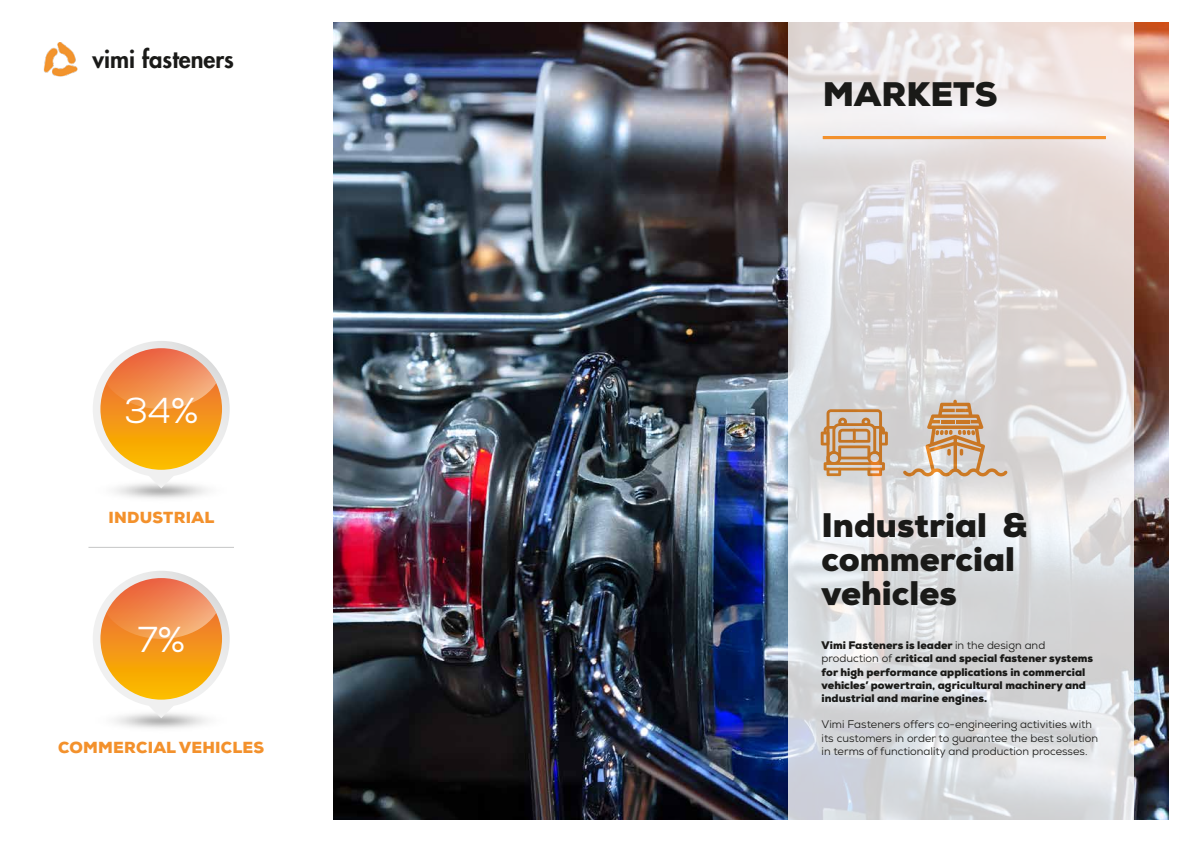
<style>
.page{position:relative;width:1191px;height:842px;background:#fff}
.page>*{position:absolute;margin:0;border:0;box-sizing:border-box;transform-origin:0 0}
.t1{font:36px "Nexa";color:#fff}
.t2{font:900 34px/34px "Nexa";color:#1a1a18}
.t3{font:800 23.7px "Futura Std";color:#1a1a18}
.t4{font:900 16px "Nexa";letter-spacing:.015em;color:#f3912c}
.t5{font:900 11px/13.2px "Nexa";color:#1a1a18}
.t6{font:11px/13.2px "Nexa";color:#1a1a18}
.s1{font-weight:400}
</style>
<div class="page">
<img style="left:333px;top:23px;width:835px;height:796px">
<svg style="left:788px;top:22px;width:346px;height:798px;background:#e0dedf"></svg>
<img style="left:43px;top:43px;width:35px;height:34px">
<svg style="left:903px;top:400px;width:104px;height:76px;background:#d3bca5"></svg>
<hr style="left:823px;top:136px;width:282px;height:3px;background:#f3912c">
<svg style="left:820px;top:409px;width:68px;height:67px;background:#cda986"></svg>
<hr style="left:88px;top:547px;width:146px;height:1px;background:#c5c6c6">
<img style="left:114px;top:706px;width:94px;height:23px">
<svg style="left:93px;top:571px;width:137px;height:135px"></svg>
<img style="left:114px;top:476px;width:94px;height:23px">
<svg style="left:93px;top:341px;width:137px;height:135px"></svg>
<h3 class="t3" style="left:92px;top:44px;width:143px">vimi fasteners</h3>
<h1 class="t1" style="left:124px;top:387px;width:76px">34%</h1>
<h3 class="t4" style="left:109px;top:507px;width:107px">INDUSTRIAL</h3>
<h1 class="t1" style="left:138px;top:617px;width:49px">7%</h1>
<h3 class="t4" style="left:58px;top:737px;width:207px">COMMERCIAL VEHICLES</h3>
<h2 class="t2" style="left:823px;top:77px;width:176px">MARKETS</h2>
<h2 class="t2" style="left:821px;top:509px;width:208px">Industrial &amp; commercial vehicles</h2>
<p class="t5" style="left:821px;top:639px;width:273px">Vimi Fasteners is leader <span class="s1">in the design and production of</span> critical and special fastener systems for high performance applications in commercial vehicles’ powertrain, agricultural machinery and industrial and marine engines.</p>
<p class="t6" style="left:821px;top:718px;width:278px">Vimi Fasteners offers co-engineering activities with its customers in order to guarantee the best solution in terms of functionality and production processes.</p>
</div>
